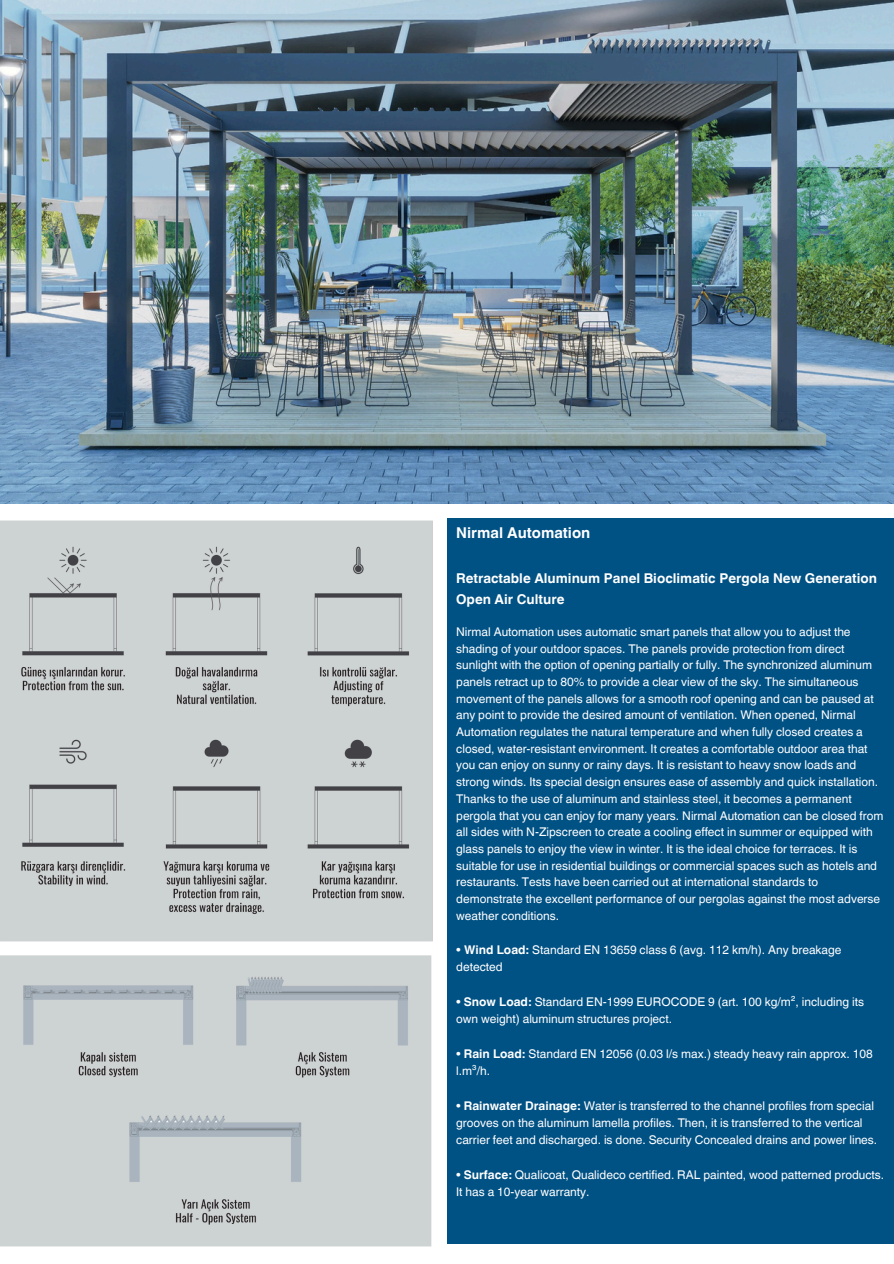
<style>
.page{position:relative;width:894px;height:1264px;background:#fff}
.page>*{position:absolute;margin:0;border:0;box-sizing:border-box;transform-origin:0 0}
.t1{font:700 15px "Helvetica World";color:#fff}
.t2{font:700 13.5px/20.5px "Helvetica World";color:#fff}
.t3{font:12px/16.6px "Helvetica World";color:#fff}
.s1{font-weight:700}
</style>
<div class="page">
<img style="left:0;top:0;width:893px;height:504px">
<img style="left:0;top:520px;width:433px;height:727px">
<div style="left:446px;top:518px;width:447px;height:726px;background:#005184"></div>
<p class="t1" style="left:456px;top:520px;width:136px">Nirmal Automation</p>
<p class="t2" style="left:456px;top:566px;width:422px">Retractable Aluminum Panel Bioclimatic Pergola New Generation<br>Open Air Culture</p>
<h1 class="t3" style="left:456px;top:623px;width:428px">Nirmal Automation uses automatic smart panels that allow you to adjust the shading of your outdoor spaces. The panels provide protection from direct sunlight with the option of opening partially or fully. The synchronized aluminum panels retract up to 80% to provide a clear view of the sky. The simultaneous movement of the panels allows for a smooth roof opening and can be paused at any point to provide the desired amount of ventilation. When opened, Nirmal Automation regulates the natural temperature and when fully closed creates a closed, water-resistant environment. It creates a comfortable outdoor area that you can enjoy on sunny or rainy days. It is resistant to heavy snow loads and strong winds. Its special design ensures ease of assembly and quick installation.<br>Thanks to the use of aluminum and stainless steel, it becomes a permanent pergola that you can enjoy for many years. Nirmal Automation can be closed from all sides with N-Zipscreen to create a cooling effect in summer or equipped with glass panels to enjoy the view in winter. It is the ideal choice for terraces. It is suitable for use in residential buildings or commercial spaces such as hotels and restaurants. Tests have been carried out at international standards to demonstrate the excellent performance of our pergolas against the most adverse weather conditions.</h1>
<h1 class="t3" style="left:456px;top:941px;width:387px"><span class="s1">• Wind Load:</span> Standard EN 13659 class 6 (avg. 112 km/h). Any breakage detected</h1>
<p class="t3" style="left:456px;top:993px;width:409px">• <span class="s1">Snow Load:</span> Standard EN-1999 EUROCODE 9 (art. 100 kg/m², including its own weight) aluminum structures project.</p>
<p class="t3" style="left:456px;top:1045px;width:418px">• <span class="s1">Rain Load:</span> Standard EN 12056 (0.03 l/s max.) steady heavy rain approx. 108 l.m³/h.</p>
<p class="t3" style="left:456px;top:1097px;width:422px">• <span class="s1">Rainwater Drainage:</span> Water is transferred to the channel profiles from special grooves on the aluminum lamella profiles. Then, it is transferred to the vertical carrier feet and discharged. is done. Security Concealed drains and power lines.</p>
<p class="t3" style="left:456px;top:1166px;width:429px">• <span class="s1">Surface:</span> Qualicoat, Qualideco certified. RAL painted, wood patterned products.<br>It has a 10-year warranty.</p>
</div>
